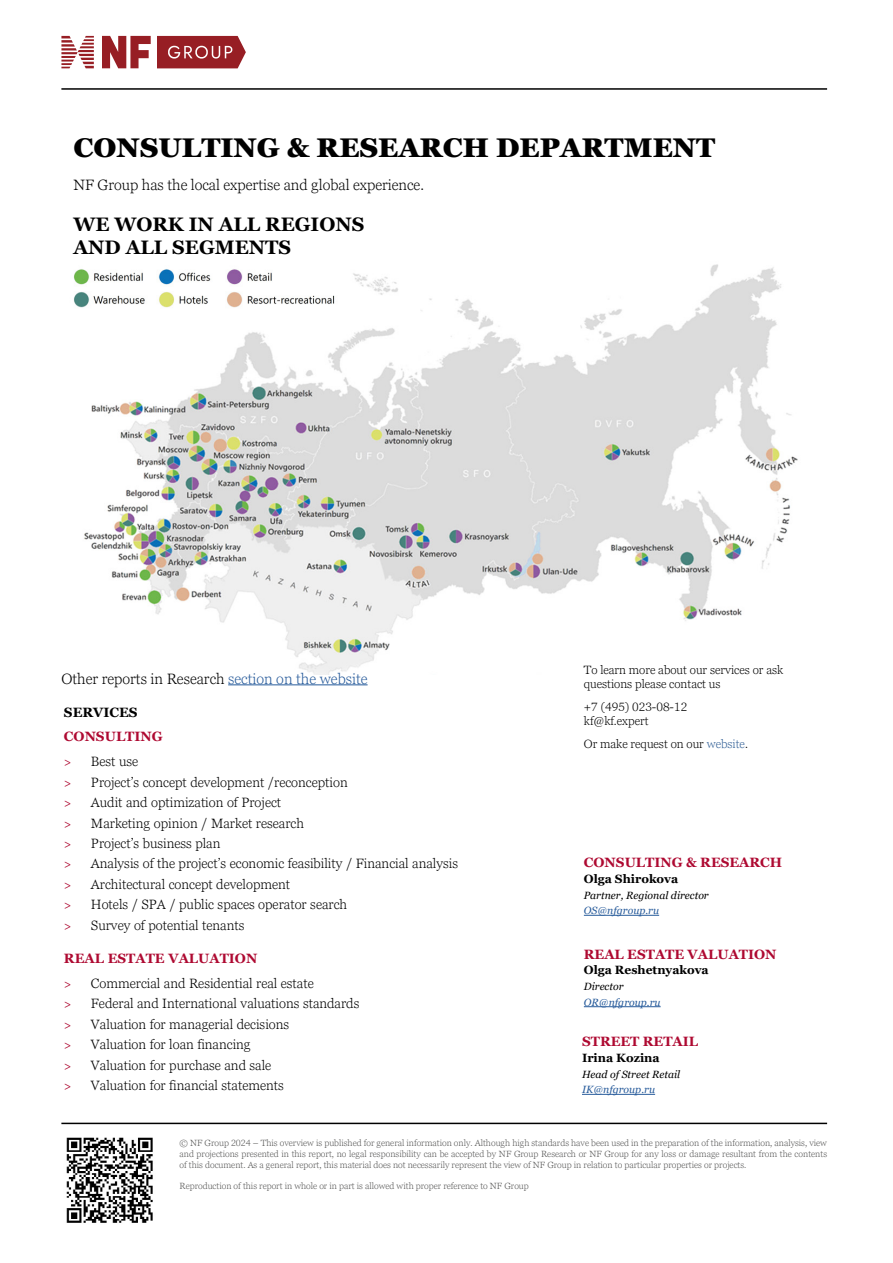
<style>
.page{position:relative;width:893px;height:1263px;background:#fff}
.page>*{position:absolute;margin:0;border:0;box-sizing:border-box;transform-origin:0 0}
.t1{font:900 27px "Georgia Pro";color:#000}
.t2{font:700 19.5px/23.4px "Georgia Pro";color:#000}
.t3{font:300 15px "Georgia Pro";color:#000}
.t4{font:300 13.5px/20.4px "Georgia Pro";color:#000}
.t5{font:700 13.5px/24.8px "Georgia Pro";color:#ae0931}
.t6{font:700 13.5px "Georgia Pro";color:#000}
.t7{font:300 12px/14.4px "Georgia Pro";color:#000}
.t8{font:700 12px "Georgia Pro";color:#000}
.t9{font:italic 10.5px "Georgia Pro";color:#000}
.t10{font:italic 10.5px "Georgia Pro";color:#275b9b}
.t11{font:300 9px/10.8px "Georgia Pro";color:#575756;text-align:justify}
.s1{color:#275b9b}
.s2{font-weight:400;font-size:12px}
.s3{font-weight:300;color:#000}
.s4{font-weight:400;font-size:12px;color:#ae0931}
.s5{font-weight:700;color:#ae0931}
.s6{color:#336197}
</style>
<div class="page">
<hr style="left:61px;top:88px;width:766px;height:2px;background:#000">
<svg style="left:102px;top:36px;width:49px;height:32px"></svg>
<svg style="left:61px;top:36px;width:33px;height:32px"></svg>
<svg style="left:157px;top:36px;width:89px;height:32px;background:#a43b40"></svg>
<hr style="left:61px;top:1123px;width:766px;height:1px;background:#000">
<img style="left:66px;top:1137px;width:87px;height:86px">
<img style="left:74px;top:264px;width:724px;height:411px">
<hr style="left:228px;top:684px;width:140px;height:1px;background:#275b9b">
<hr style="left:584px;top:915px;width:75px;height:1px;background:#275b9b">
<hr style="left:584px;top:1006px;width:77px;height:1px;background:#275b9b">
<hr style="left:582px;top:1094px;width:73px;height:1px;background:#275b9b">
<h1 class="t1" style="left:73px;top:132px;width:643px">CONSULTING &amp; RESEARCH DEPARTMENT</h1>
<p class="t3" style="left:73px;top:176px;width:352px">NF Group has the local expertise and global experience.</p>
<h2 class="t2" style="left:73px;top:213px;width:292px">WE WORK IN ALL REGIONS<br>AND ALL SEGMENTS</h2>
<p class="t3" style="left:61px;top:670px;width:308px">Other reports in Research <span class="s1">section on the website</span></p>
<p class="t6" style="left:64px;top:704px;width:75px">SERVICES</p>
<p class="t5" style="left:64px;top:725px;width:100px">CONSULTING <span class="s2">&gt;</span> <span class="s3">Best use</span></p>
<p class="t4" style="left:64px;top:772px;width:396px"><span class="s4">&gt;</span> Project’s concept development /reconception<br><span class="s4">&gt;</span> Audit and optimization of Project<br><span class="s4">&gt;</span> Marketing opinion / Market research<br><span class="s4">&gt;</span> Project’s business plan<br><span class="s4">&gt;</span> Analysis of the project’s economic feasibility / Financial analysis <span class="s4">&gt;</span> Architectural concept development<br><span class="s4">&gt;</span> Hotels / SPA / public spaces operator search<br><span class="s4">&gt;</span> Survey of potential tenants</p>
<p class="t4" style="left:64px;top:946px;width:251px;line-height:24.8px"><span class="s5">REAL ESTATE VALUATION<br></span><span class="s4">&gt;</span> Commercial and Residential real estate</p>
<p class="t4" style="left:64px;top:994px;width:297px"><span class="s4">&gt;</span> Federal and International valuations standards <span class="s4">&gt;</span> Valuation for managerial decisions<br><span class="s4">&gt;</span> Valuation for loan financing<br><span class="s4">&gt;</span> Valuation for purchase and sale<br><span class="s4">&gt;</span> Valuation for financial statements</p>
<p class="t7" style="left:584px;top:663px;width:201px">To learn more about our services or ask questions please contact us</p>
<p class="t7" style="left:584px;top:700px;width:105px">+7 (495) 023-08-12 kf@kf.expert</p>
<p class="t7" style="left:584px;top:737px;width:166px">Or make request on our <span class="s6">website</span>.</p>
<p class="t5" style="left:584px;top:850px;width:200px">CONSULTING &amp; RESEARCH</p>
<p class="t8" style="left:584px;top:872px;width:96px">Olga Shirokova</p>
<p class="t9" style="left:584px;top:889px;width:126px">Partner, Regional director</p>
<p class="t10" style="left:584px;top:905px;width:77px">OS@nfgroup.ru</p>
<p class="t5" style="left:584px;top:942px;width:194px">REAL ESTATE VALUATION</p>
<p class="t8" style="left:584px;top:963px;width:126px">Olga Reshetnyakova</p>
<p class="t9" style="left:584px;top:980px;width:41px">Director</p>
<p class="t10" style="left:584px;top:996px;width:78px">OR@nfgroup.ru</p>
<p class="t5" style="left:582px;top:1029px;width:118px">STREET RETAIL</p>
<p class="t8" style="left:582px;top:1051px;width:79px">Irina Kozina</p>
<p class="t9" style="left:582px;top:1068px;width:100px">Head of Street Retail</p>
<p class="t10" style="left:582px;top:1084px;width:75px">IK@nfgroup.ru</p>
<p class="t11" style="left:179px;top:1138px;width:649px">© NF Group 2024 – This overview is published for general information only. Although high standards have been used in the preparation of the information, analysis, view and projections presented in this report, no legal responsibility can be accepted by NF Group Research or NF Group for any loss or damage resultant from the contents of this document. As a general report, this material does not necessarily represent the view of NF Group in relation to particular properties or projects.</p>
<p class="t11" style="left:179px;top:1181px;width:351px">Reproduction of this report in whole or in part is allowed with proper reference to NF Group</p>
</div>
